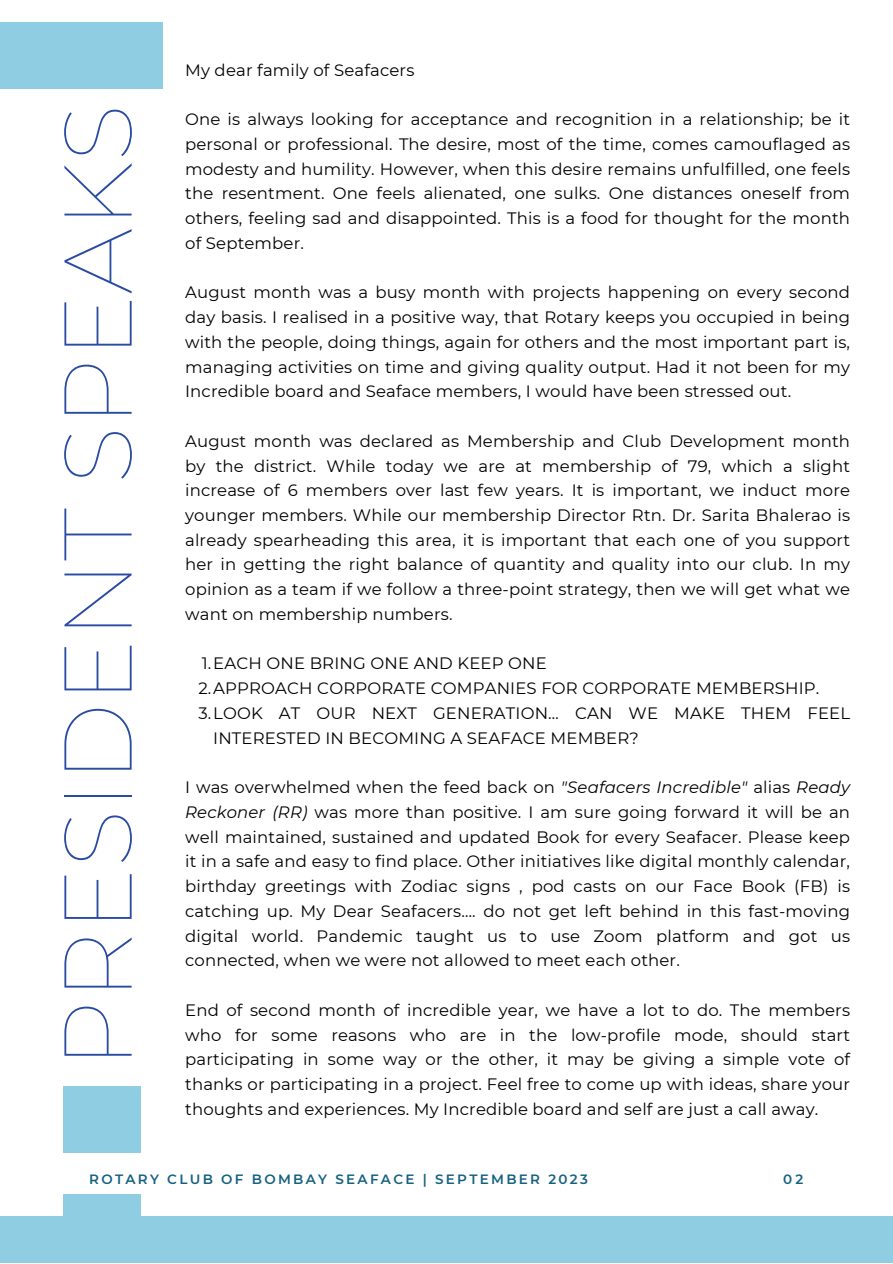
<style>
.page{position:relative;width:893px;height:1264px;background:#fff}
.page>*{position:absolute;margin:0;border:0;box-sizing:border-box;transform-origin:0 0}
.t1{font:100 95.85px "Montserrat";color:#294ba1}
.t2{font:16.5px/24.8px "Montserrat";letter-spacing:.01em;color:#000001;text-align:justify}
.t3{font:600 13.5px "Montserrat";letter-spacing:.17em;color:#156182}
.s1{font-style:italic}
</style>
<div class="page">
<div style="left:0;top:1216px;width:892px;height:46px;background:#8ecde2"></div>
<div style="left:0;top:22px;width:124px;height:67px;background:#8ecde2"></div>
<div style="left:63px;top:1085px;width:77px;height:67px;background:#8ecde2"></div>
<div style="left:63px;top:1193px;width:77px;height:67px;background:#8ecde2"></div>
<div style="left:85px;top:22px;width:77px;height:67px;background:#8ecde2"></div>
<h1 class="t1" style="left:39px;top:1068px;width:965px;rotate:-90deg">PRESIDENT SPEAKS</h1>
<p class="t2" style="left:185px;top:57px;width:231px">My dear family of Seafacers</p>
<p class="t2" style="left:185px;top:107px;width:666px">One is always looking for acceptance and recognition in a relationship; be it personal or professional. The desire, most of the time, comes camouflaged as modesty and humility. However, when this desire remains unfulfilled, one feels the resentment. One feels alienated, one sulks. One distances oneself from others, feeling sad and disappointed. This is a food for thought for the month of September.</p>
<p class="t2" style="left:185px;top:280px;width:666px">August month was a busy month with projects happening on every second day basis. I realised in a positive way, that Rotary keeps you occupied in being with the people, doing things, again for others and the most important part is, managing activities on time and giving quality output. Had it not been for my Incredible board and Seaface members, I would have been stressed out.</p>
<p class="t2" style="left:185px;top:428px;width:666px">August month was declared as Membership and Club Development month by the district. While today we are at membership of 79, which a slight increase of 6 members over last few years. It is important, we induct more younger members. While our membership Director Rtn. Dr. Sarita Bhalerao is already spearheading this area, it is important that each one of you support her in getting the right balance of quantity and quality into our club. In my opinion as a team if we follow a three-point strategy, then we will get what we want on membership numbers.</p>
<p class="t2" style="left:202px;top:651px;width:346px">1.EACH ONE BRING ONE AND KEEP ONE</p>
<p class="t2" style="left:198px;top:676px;width:622px">2.APPROACH CORPORATE COMPANIES FOR CORPORATE MEMBERSHIP.</p>
<p class="t2" style="left:198px;top:700px;width:653px">3.LOOK AT OUR NEXT GENERATION… CAN WE MAKE THEM FEEL</p>
<p class="t2" style="left:213px;top:725px;width:427px">INTERESTED IN BECOMING A SEAFACE MEMBER?</p>
<p class="t2" style="left:185px;top:774px;width:666px">I was overwhelmed when the feed back on <span class="s1">"Seafacers Incredible"</span> alias <span class="s1">Ready Reckoner (RR)</span> was more than positive. I am sure going forward it will be an well maintained, sustained and updated Book for every Seafacer. Please keep it in a safe and easy to find place. Other initiatives like digital monthly calendar, birthday greetings with Zodiac signs , pod casts on our Face Book (FB) is catching up. My Dear Seafacers…. do not get left behind in this fast-moving digital world. Pandemic taught us to use Zoom platform and got us connected, when we were not allowed to meet each other.</p>
<p class="t2" style="left:185px;top:997px;width:666px">End of second month of incredible year, we have a lot to do. The members who for some reasons who are in the low-profile mode, should start participating in some way or the other, it may be giving a simple vote of thanks or participating in a project. Feel free to come up with ideas, share your thoughts and experiences. My Incredible board and self are just a call away.</p>
<p class="t3" style="left:89px;top:1171px;width:500px">ROTARY CLUB OF BOMBAY SEAFACE | SEPTEMBER 2023</p>
<p class="t3" style="left:783px;top:1171px;width:22px">02</p>
</div>
